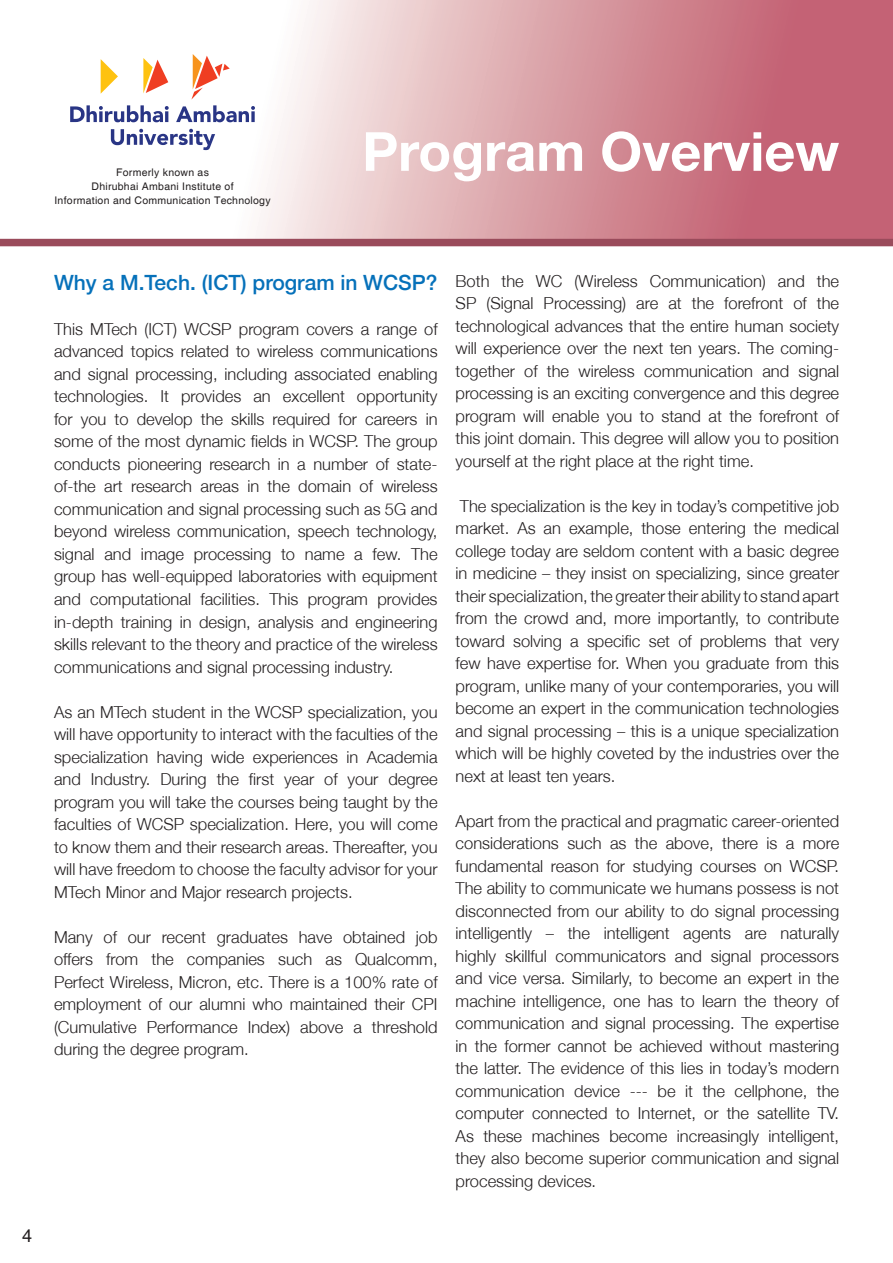
<style>
.page{position:relative;width:893px;height:1263px;background:#fff}
.page>*{position:absolute;margin:0;border:0;box-sizing:border-box;transform-origin:0 0}
.t1{font:700 54px "Helvetica Neue";color:#fff}
.t2{font:500 21px "Helvetica Neue";color:#0671ba}
.t3{font:18px "Helvetica";color:#231f20}
.t4{font:300 16.5px/22.5px "Helvetica Neue";color:#231f20;text-align:justify}
.t5{font:10.5px/14px "Helvetica";letter-spacing:.025em;color:#231f20;text-align:center}
</style>
<div class="page">
<svg style="left:0;top:0;width:893px;height:239px"></svg>
<div style="left:0;top:239px;width:893px;height:7px;background:#9a4b5b"></div>
<svg style="left:143px;top:58px;width:25px;height:35px"></svg>
<svg style="left:101px;top:59px;width:17px;height:35px"></svg>
<svg style="left:70px;top:105px;width:99px;height:17px"></svg>
<svg style="left:111px;top:129px;width:104px;height:21px"></svg>
<svg style="left:176px;top:54px;width:79px;height:68px"></svg>
<p class="t5" style="left:54px;top:166px;width:218px">Formerly known as<br>Dhirubhai Ambani Institute of<br>Information and Communication Technology</p>
<p class="t1" style="left:362px;top:118px;width:479px">Program Overview</p>
<p class="t3" style="left:22px;top:1225px;width:12px">4</p>
<p class="t2" style="left:54px;top:270px;width:385px">Why a M.Tech. (ICT) program in WCSP?</p>
<p class="t4" style="left:54px;top:317px;width:385px">This MTech (ICT) WCSP program covers a range of advanced topics related to wireless communications and signal processing, including associated enabling technologies. It provides an excellent opportunity for you to develop the skills required for careers in some of the most dynamic fields in WCSP. The group conducts pioneering research in a number of state&shy;of-the art research areas in the domain of wireless communication and signal processing such as 5G and beyond wireless communication, speech technology, signal and image processing to name a few. The group has well-equipped laboratories with equipment and computational facilities. This program provides in-depth training in design, analysis and engineering skills relevant to the theory and practice of the wireless communications and signal processing industry.</p>
<p class="t4" style="left:54px;top:700px;width:385px">As an MTech student in the WCSP specialization, you will have opportunity to interact with the faculties of the specialization having wide experiences in Academia and Industry. During the first year of your degree program you will take the courses being taught by the faculties of WCSP specialization. Here, you will come to know them and their research areas. Thereafter, you will have freedom to choose the faculty advisor for your MTech Minor and Major research projects.</p>
<p class="t4" style="left:54px;top:925px;width:385px">Many of our recent graduates have obtained job offers from the companies such as Qualcomm, Perfect Wireless, Micron, etc. There is a 100% rate of employment of our alumni who maintained their CPI (Cumulative Performance Index) above a threshold during the degree program.</p>
<p class="t4" style="left:456px;top:269px;width:385px">Both the WC (Wireless Communication) and the SP (Signal Processing) are at the forefront of the technological advances that the entire human society will experience over the next ten years. The coming&shy;together of the wireless communication and signal processing is an exciting convergence and this degree program will enable you to stand at the forefront of this joint domain. This degree will allow you to position yourself at the right place at the right time.</p>
<p class="t4" style="left:456px;top:494px;width:385px">The specialization is the key in today’s competitive job market. As an example, those entering the medical college today are seldom content with a basic degree in medicine – they insist on specializing, since greater their specialization, the greater their ability to stand apart from the crowd and, more importantly, to contribute toward solving a specific set of problems that very few have expertise for. When you graduate from this program, unlike many of your contemporaries, you will become an expert in the communication technologies and signal processing – this is a unique specialization which will be highly coveted by the industries over the next at least ten years.</p>
<p class="t4" style="left:456px;top:809px;width:385px">Apart from the practical and pragmatic career-oriented considerations such as the above, there is a more fundamental reason for studying courses on WCSP.<br>The ability to communicate we humans possess is not disconnected from our ability to do signal processing intelligently – the intelligent agents are naturally highly skillful communicators and signal processors and vice versa. Similarly, to become an expert in the machine intelligence, one has to learn the theory of communication and signal processing. The expertise in the former cannot be achieved without mastering the latter. The evidence of this lies in today’s modern communication device --- be it the cellphone, the computer connected to Internet, or the satellite TV.<br>As these machines become increasingly intelligent, they also become superior communication and signal processing devices.</p>
</div>
